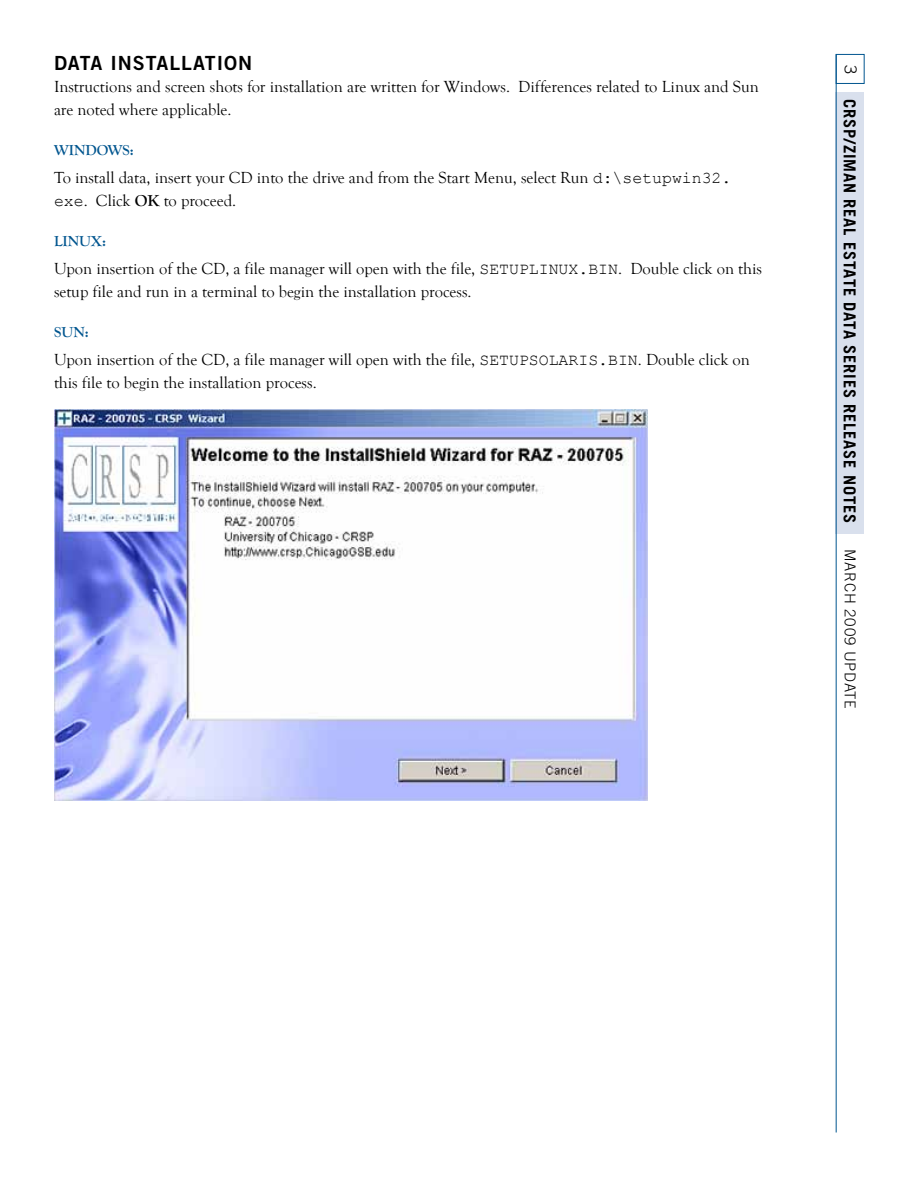
<style>
.page{position:relative;width:918px;height:1188px;background:#fff}
.page>*{position:absolute;margin:0;border:0;box-sizing:border-box;transform-origin:0 0}
.t1{font:19.5px "Trade Gothic Bold Two";letter-spacing:.05em;color:#000}
.t2{font:16.5px/22.5px "Goudy Old Style T";color:#000}
.t3{font:700 16.5px "Trade Gothic";letter-spacing:.05em;color:#000}
.t4{font:300 16.5px "Trade Gothic";color:#000}
.t5{font:700 15px "Goudy Old Style T";color:#00558f}
.t6{font:300 15px "Trade Gothic";letter-spacing:.05em;color:#000}
.s1{font-family:"Courier New"}
.s2{font-weight:700}
</style>
<div class="page">
<div style="left:836px;top:92px;width:28px;height:441px;background:#d9e0ed"></div>
<hr style="left:836px;top:54px;width:1px;height:1079px;background:#00558f">
<div style="left:836px;top:54px;width:29px;height:30px;border:1px solid #00558f"></div>
<img style="left:54px;top:410px;width:593px;height:391px">
<p class="t1" style="left:54px;top:51px;width:200px">DATA INSTALLATI ON</p>
<p class="t4" style="left:861px;top:65px;width:11px;rotate:90deg">3</p>
<p class="t2" style="left:54px;top:76px;width:706px">Instructions and screen shots for installation are written for Windows. Differences related to Linux and Sun are noted where applicable.</p>
<p class="t5" style="left:54px;top:142px;width:81px">WINDOWS :</p>
<p class="t2" style="left:54px;top:167px;width:679px">To install data, insert your CD into the drive and from the Start Menu, select Run <span class="s1">d:\setupwin32. exe</span>. Click <span class="s2">OK</span> to proceed.</p>
<p class="t5" style="left:54px;top:233px;width:54px">LINUX:</p>
<p class="t2" style="left:54px;top:258px;width:710px">Upon insertion of the CD, a file manager will open with the file, <span class="s1">SETUPLINUX.BIN</span>. Double click on this setup file and run in a terminal to begin the installation process.</p>
<p class="t5" style="left:54px;top:324px;width:36px">SUN:</p>
<p class="t2" style="left:54px;top:349px;width:697px">Upon insertion of the CD, a file manager will open with the file, <span class="s1">SETUPSOLARIS.BIN</span>. Double click on this file to begin the installation process.</p>
<p class="t3" style="left:860px;top:99px;width:424px;rotate:90deg">CRSP/Ziman Real Estate Data Series Release Notes</p>
<p class="t6" style="left:859px;top:549px;width:161px;rotate:90deg">March 2009 Update</p>
</div>
